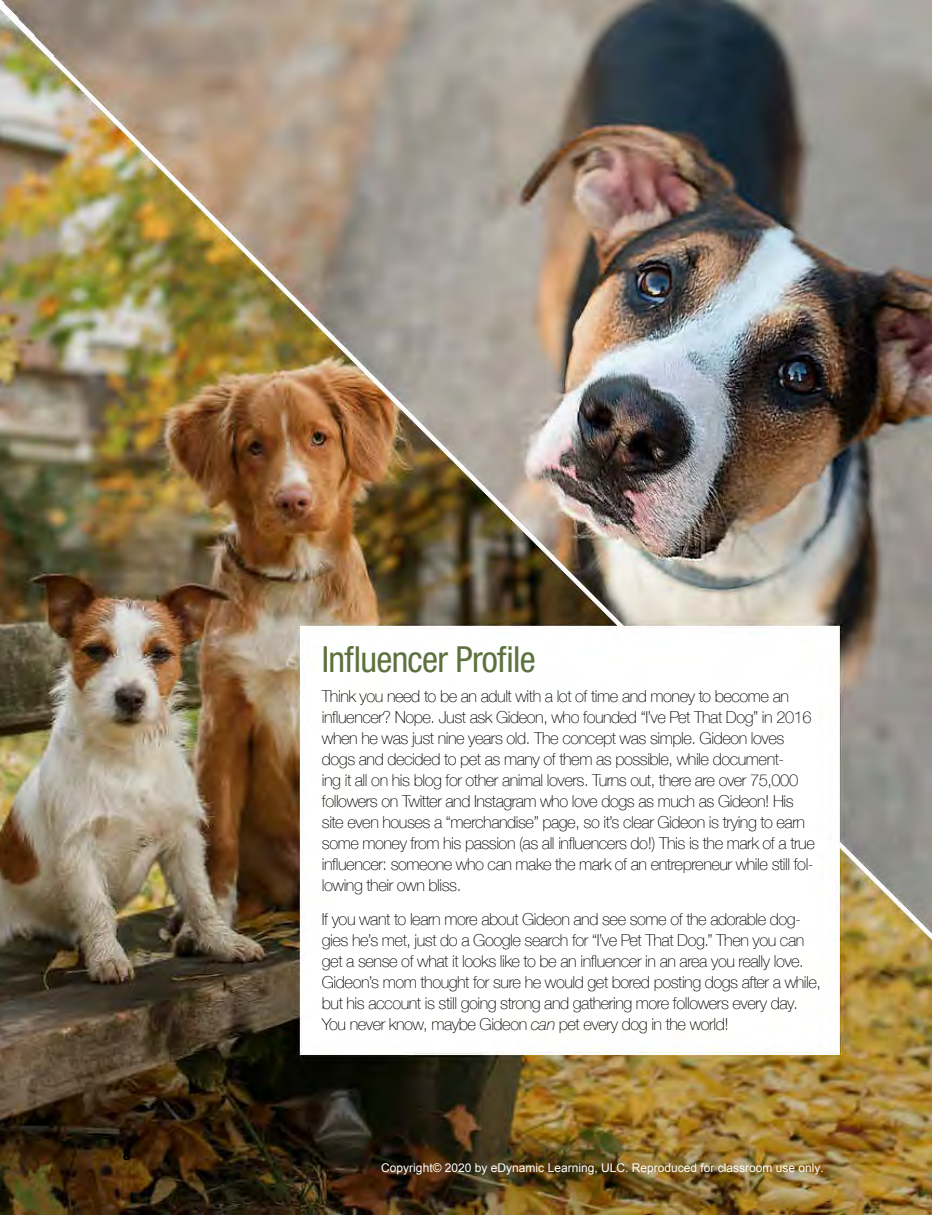
<style>
.page{position:relative;width:932px;height:1215px;background:#fff}
.page>*{position:absolute;margin:0;border:0;box-sizing:border-box;transform-origin:0 0}
.t1{font:condensed 36px "Helvetica Neue";letter-spacing:-.02em;color:#5d713e}
.t2{font:100 16.5px/21px "Helvetica Neue";letter-spacing:-.03em;color:#000}
.t3{font:700 condensed 15px "Helvetica Neue";color:#000}
.t4{font:12px "Arial";color:#fff}
.s1{font-style:italic}
</style>
<div class="page">
<img style="left:0;top:1px;width:932px;height:1213px">
<p class="t3" style="left:123px;top:1143px;width:9px">8</p>
<h1 class="t1" style="left:322px;top:638px;width:215px">Influencer Profile</h1>
<p class="t2" style="left:322px;top:685px;width:494px">Think you need to be an adult with a lot of time and money to become an influencer? Nope. Just ask Gideon, who founded “I’ve Pet That Dog” in 2016 when he was just nine years old. The concept was simple. Gideon loves dogs and decided to pet as many of them as possible, while document-<br>ing it all on his blog for other animal lovers. Turns out, there are over 75,000 followers on Twitter and Instagram who love dogs as much as Gideon! His site even houses a “merchandise” page, so it’s clear Gideon is trying to earn some money from his passion (as all influencers do!) This is the mark of a true influencer: someone who can make the mark of an entrepreneur while still fol&shy;lowing their own bliss.</p>
<p class="t2" style="left:322px;top:908px;width:500px">If you want to learn more about Gideon and see some of the adorable dog&shy;gies he’s met, just do a Google search for “I’ve Pet That Dog.” Then you can get a sense of what it looks like to be an influencer in an area you really love.<br>Gideon’s mom thought for sure he would get bored posting dogs after a while, but his account is still going strong and gathering more followers every day.<br>You never know, maybe Gideon <span class="s1">can</span> pet every dog in the world!</p>
<p class="t4" style="left:381px;top:1160px;width:444px">Copyright© 2020 by eDynamic Learning, ULC. Reproduced for classroom use only.</p>
</div>
